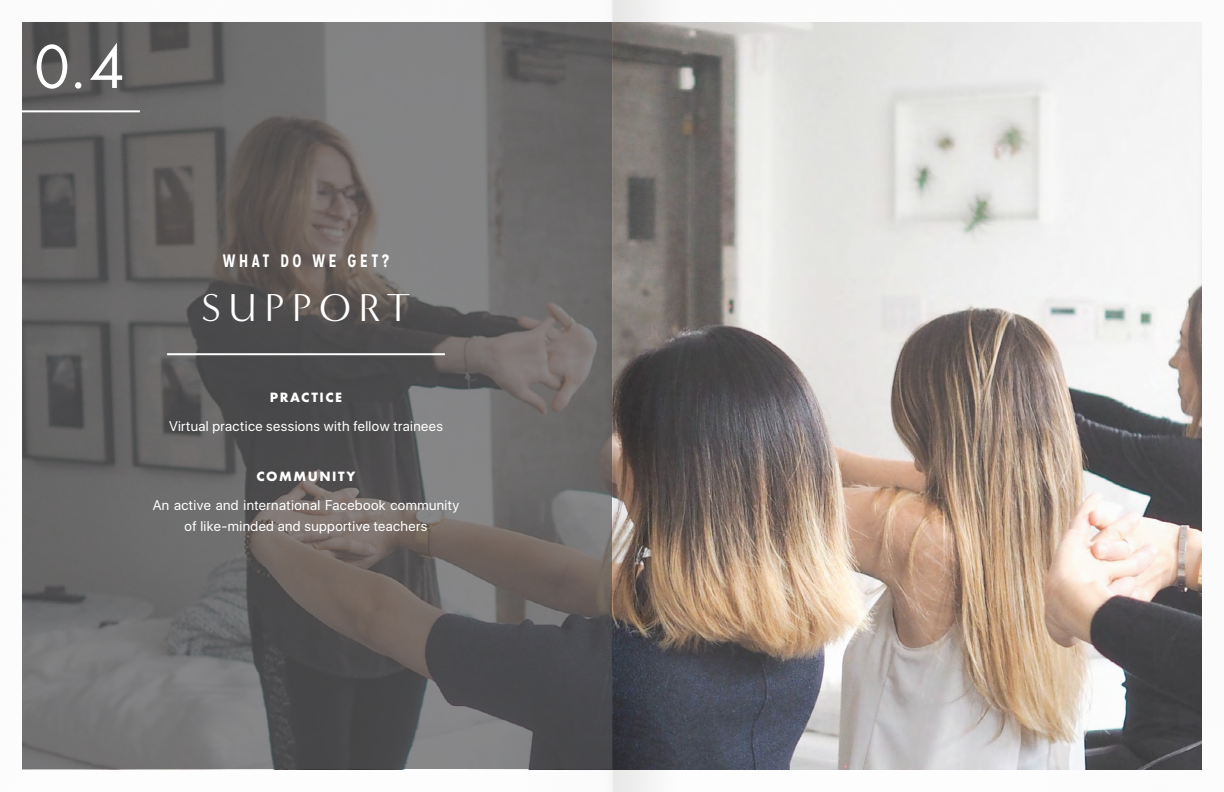
<style>
.page{position:relative;width:1224px;height:792px;background:#fff}
.page>*{position:absolute;margin:0;border:0;box-sizing:border-box;transform-origin:0 0}
.SECTION_NUMBER{font:64.4px "Futura PT";color:#fff}
.SECTION_HEADER_1{font:40px "Minerva Modern";letter-spacing:.2em;color:#fff}
.SECTION_HEADER_2{font:700 18px "Mission Gothic";letter-spacing:.2em;color:#fff;scale:.9 1}
.MF_BODY{font:14px/21px "SF Pro Display";letter-spacing:.03em;color:#fff;text-align:center}
.MF_Subheading{font:700 14px "Futura PT";letter-spacing:.11em;color:#fff}
</style>
<div class="page">
<img style="left:22px;top:0;width:1180px;height:792px">
<svg style="left:23px;top:23px;width:589px;height:746px"></svg>
<hr style="left:22px;top:110px;width:118px;height:2px;background:#fff">
<hr style="left:167px;top:353px;width:278px;height:2px;background:#fff">
<p class="SECTION_NUMBER" style="left:34px;top:28px;width:93px">0.4</p>
<p class="SECTION_HEADER_2" style="left:223px;top:250px;width:186px">WHAT DO WE GET?</p>
<p class="SECTION_HEADER_1" style="left:202px;top:285px;width:210px">SUPPORT</p>
<p class="MF_Subheading" style="left:270px;top:389px;width:74px">PRACTICE</p>
<p class="MF_BODY" style="left:169px;top:416px;width:275px">Virtual practice sessions with fellow trainees</p>
<p class="MF_Subheading" style="left:256px;top:467px;width:101px">COMMUNITY</p>
<p class="MF_BODY" style="left:153px;top:494px;width:308px">An active and international Facebook community of like-minded and supportive teachers</p>
</div>
